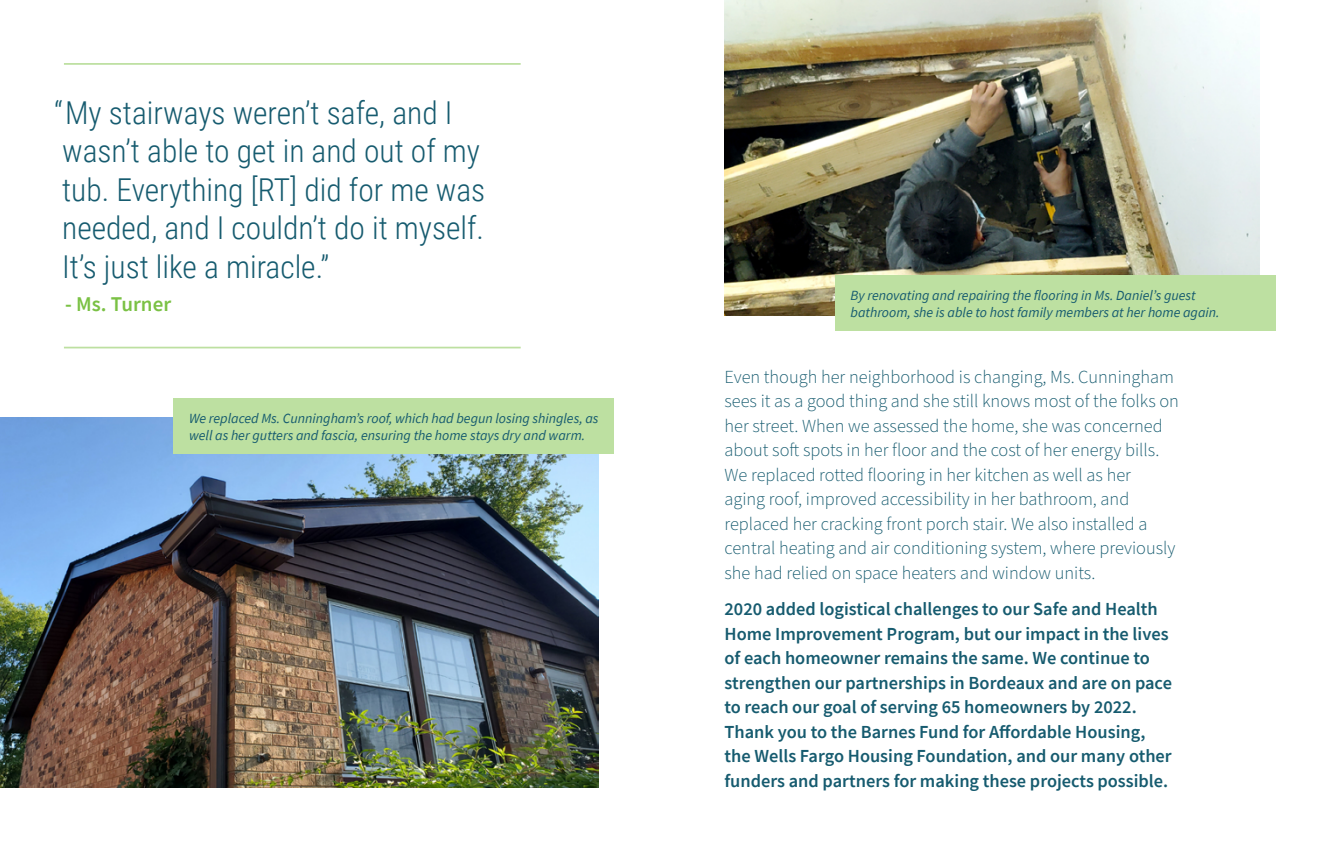
<style>
.page{position:relative;width:1323px;height:851px;background:#fff}
.page>*{position:absolute;margin:0;border:0;box-sizing:border-box;transform-origin:0 0}
.t1{font:300 31.5px/38.5px "Roboto Condensed";color:#165b6f}
.t2{font:600 21px "Source Sans Pro";color:#7ac144}
.t3{font:300 18.38px/24.5px "Source Sans Pro";color:#165b6f}
.t4{font:600 18.38px/24.5px "Source Sans Pro";color:#165b6f}
.t5{font:italic 14px/16.6px "Source Sans Pro";color:#165b6f}
</style>
<div class="page">
<img style="left:724px;top:0;width:536px;height:315px">
<hr style="left:64px;top:63px;width:457px;height:2px;background:#bde0a1">
<hr style="left:64px;top:346px;width:457px;height:2px;background:#bde0a1">
<img style="left:0;top:417px;width:598px;height:371px">
<div style="left:173px;top:399px;width:441px;height:55px;background:#bde0a1"></div>
<div style="left:835px;top:275px;width:441px;height:55px;background:#bde0a1"></div>
<h1 class="t1" style="left:54px;top:92px;width:433px">“My stairways weren’t safe, and I wasn’t able to get in and out of my tub. Everything [RT] did for me was needed, and I couldn’t do it myself.<br>It’s just like a miracle.”</h1>
<p class="t2" style="left:65px;top:290px;width:107px">- Ms. Turner</p>
<p class="t5" style="left:189px;top:410px;width:411px">We replaced Ms. Cunningham’s roof, which had begun losing shingles, as well as her gutters and fascia, ensuring the home stays dry and warm.</p>
<p class="t5" style="left:850px;top:287px;width:371px">By renovating and repairing the flooring in Ms. Daniel’s guest bathroom, she is able to host family members at her home again.</p>
<p class="t3" style="left:724px;top:365px;width:456px">Even though her neighborhood is changing, Ms. Cunningham sees it as a good thing and she still knows most of the folks on her street. When we assessed the home, she was concerned about soft spots in her floor and the cost of her energy bills.<br>We replaced rotted flooring in her kitchen as well as her<br>aging roof, improved accessibility in her bathroom, and replaced her cracking front porch stair. We also installed a central heating and air conditioning system, where previously she had relied on space heaters and window units.</p>
<p class="t4" style="left:724px;top:596px;width:449px">2020 added logistical challenges to our Safe and Health Home Improvement Program, but our impact in the lives of each homeowner remains the same. We continue to strengthen our partnerships in Bordeaux and are on pace to reach our goal of serving 65 homeowners by 2022.<br>Thank you to the Barnes Fund for Affordable Housing, the Wells Fargo Housing Foundation, and our many other funders and partners for making these projects possible.</p>
</div>
